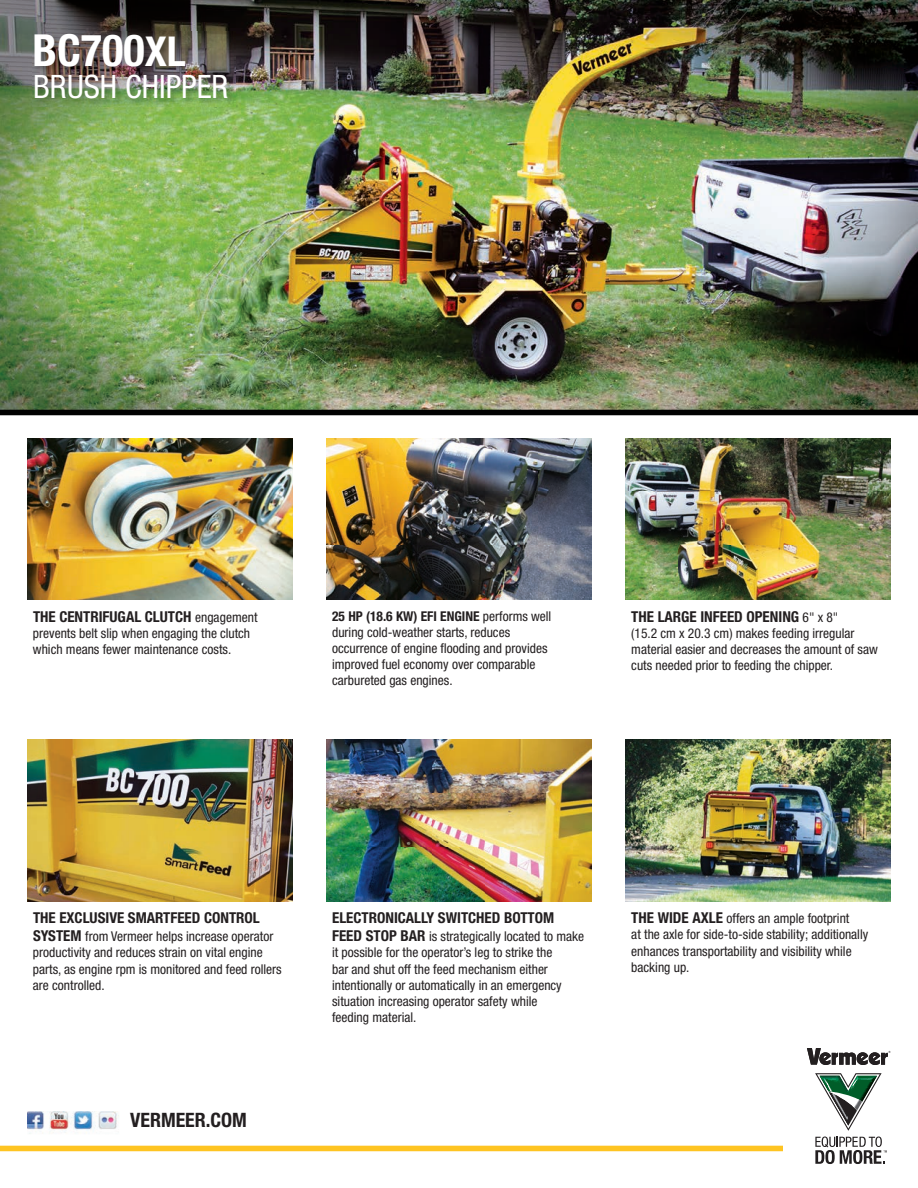
<style>
.page{position:relative;width:918px;height:1188px;background:#fff}
.page>*{position:absolute;margin:0;border:0;box-sizing:border-box;transform-origin:0 0}
.t1{font:700 condensed 44.25px "Helvetica Neue";color:#fff}
.t2{font:condensed 32.25px "Helvetica Neue";color:#fff}
.t3{font:700 condensed 19.8px "Helvetica Neue";color:#231f20}
.t4{font:700 condensed 15px "Helvetica Neue";color:#231f20}
.t5{font:condensed 13.5px/16.2px "Helvetica Neue";color:#231f20}
.s1{font-size:41.25px}
.s2{font-weight:400;font-size:13.5px}
.s3{font-weight:700}
.s4{font-weight:700;font-size:15px}
</style>
<div class="page">
<img style="left:27px;top:438px;width:266px;height:161px">
<img style="left:326px;top:438px;width:266px;height:161px">
<img style="left:625px;top:438px;width:266px;height:161px">
<img style="left:27px;top:740px;width:266px;height:161px">
<img style="left:326px;top:740px;width:266px;height:161px">
<img style="left:625px;top:740px;width:266px;height:161px">
<img style="left:0;top:0;width:918px;height:410px">
<div style="left:0;top:410px;width:918px;height:5px;background:#010101"></div>
<svg style="left:815px;top:1137px;width:72px;height:27px"></svg>
<svg style="left:815px;top:1073px;width:67px;height:58px"></svg>
<svg style="left:807px;top:1048px;width:83px;height:17px"></svg>
<img style="left:27px;top:1111px;width:92px;height:23px">
<div style="left:0;top:1146px;width:783px;height:5px;background:#fec422"></div>
<img style="left:33px;top:32px;width:202px;height:74px">
<h1 class="t1" style="left:33px;top:24px;width:155px">BC700<span class="s1">XL</span></h1>
<h2 class="t2" style="left:33px;top:68px;width:197px">BRUSH CHIPPER</h2>
<p class="t4" style="left:33px;top:607px;width:226px">THE CENTRIFUGAL CLUTCH <span class="s2">engagement</span></p>
<p class="t5" style="left:33px;top:625px;width:219px">prevents belt slip when engaging the clutch which means fewer maintenance costs.</p>
<p class="t5" style="left:332px;top:608px;width:221px"><span class="s3">25 HP (18.6 KW) EFI ENGINE</span> performs well during cold-weather starts, reduces occurrence of engine flooding and provides improved fuel economy over comparable carbureted gas engines.</p>
<p class="t4" style="left:631px;top:607px;width:209px">THE LARGE INFEED OPENING <span class="s2">6" x 8"</span></p>
<p class="t5" style="left:631px;top:625px;width:248px">(15.2 cm x 20.3 cm) makes feeding irregular material easier and decreases the amount of saw cuts needed prior to feeding the chipper.</p>
<p class="t4" style="left:33px;top:909px;width:228px">THE EXCLUSIVE SMARTFEED CONTROL</p>
<p class="t5" style="left:33px;top:928px;width:250px"><span class="s4">SYSTEM</span> from Vermeer helps increase operator productivity and reduces strain on vital engine parts, as engine rpm is monitored and feed rollers are controlled.</p>
<h3 class="t3" style="left:130px;top:1108px;width:118px">VERMEER.COM</h3>
<p class="t4" style="left:332px;top:909px;width:224px">ELECTRONICALLY SWITCHED BOTTOM</p>
<p class="t5" style="left:332px;top:928px;width:254px"><span class="s4">FEED STOP BAR</span> is strategically located to make it possible for the operator’s leg to strike the<br>bar and shut off the feed mechanism either intentionally or automatically in an emergency situation increasing operator safety while<br>feeding material.</p>
<p class="t5" style="left:631px;top:910px;width:238px"><span class="s4">THE WIDE AXLE</span> offers an ample footprint<br>at the axle for side-to-side stability; additionally enhances transportability and visibility while backing up.</p>
</div>
